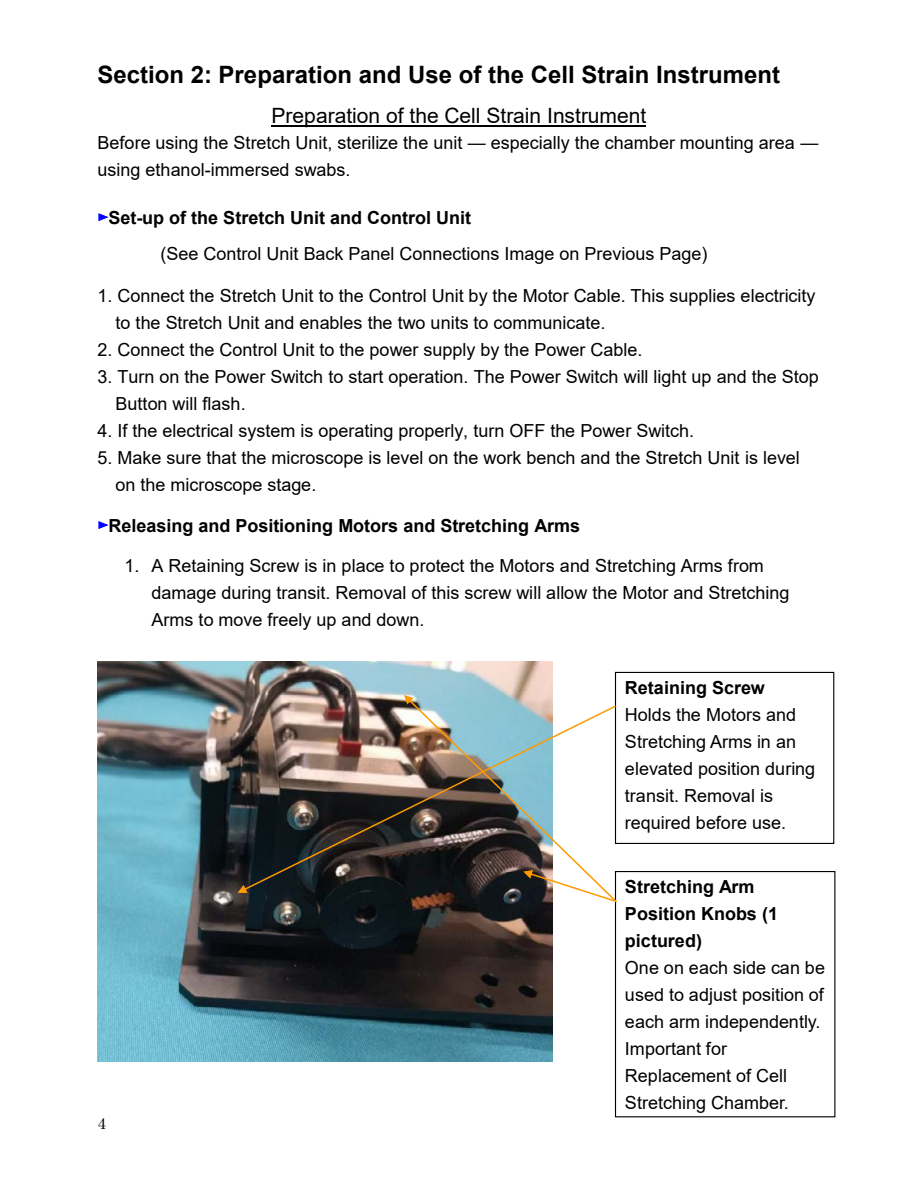
<style>
.page{position:relative;width:918px;height:1188px;background:#fff}
.page>*{position:absolute;margin:0;border:0;box-sizing:border-box;transform-origin:0 0}
.t1{font:700 24px "Arial";color:#000}
.t2{font:21px "Arial";color:#000}
.t3{font:18px/27px "Arial";color:#000}
.t4{font:700 18px "Arial";color:#000}
.t5{font:15.9px "Century";color:#000}
.s1{font-family:"Arial Unicode MS";color:#00f}
.s2{font-weight:700}
.s3{font-family:"Arial Unicode MS";font-weight:400;color:#00f}
</style>
<div class="page">
<hr style="left:272px;top:125px;width:374px;height:1px;background:#000">
<svg style="left:98px;top:213px;width:11px;height:8px"></svg>
<svg style="left:98px;top:521px;width:11px;height:8px"></svg>
<img style="left:98px;top:662px;width:454px;height:399px">
<div style="left:615px;top:672px;width:219px;height:172px;border:1px solid #000"></div>
<img style="left:238px;top:706px;width:166px;height:187px">
<div style="left:615px;top:871px;width:220px;height:246px;border:1px solid #000"></div>
<img style="left:404px;top:695px;width:213px;height:207px">
<p class="t1" style="left:97px;top:58px;width:684px">Section 2: Preparation and Use of the Cell Strain Instrument</p>
<p class="t2" style="left:272px;top:101px;width:376px">Preparation of the Cell Strain Instrument</p>
<p class="t3" style="left:97px;top:129px;width:722px">Before using the Stretch Unit, sterilize the unit — especially the chamber mounting area — using ethanol-immersed swabs.</p>
<p class="t3" style="left:161px;top:200px;width:549px;line-height:36px;text-indent:-63px"><span class="s1">►</span><span class="s2">Set-up of the Stretch Unit and Control Unit<br></span>(See Control Unit Back Panel Connections Image on Previous Page)</p>
<p class="t3" style="left:116px;top:282px;width:702px;text-indent:-18px">1. Connect the Stretch Unit to the Control Unit by the Motor Cable. This supplies electricity to the Stretch Unit and enables the two units to communicate.</p>
<p class="t3" style="left:97px;top:336px;width:547px">2. Connect the Control Unit to the power supply by the Power Cable.</p>
<p class="t3" style="left:116px;top:363px;width:705px;text-indent:-18px">3. Turn on the Power Switch to start operation. The Power Switch will light up and the Stop<br>Button will flash.</p>
<p class="t3" style="left:97px;top:417px;width:598px">4. If the electrical system is operating properly, turn OFF the Power Switch.</p>
<p class="t3" style="left:116px;top:444px;width:686px;text-indent:-18px">5. Make sure that the microscope is level on the work bench and the Stretch Unit is level on the microscope stage.</p>
<p class="t4" style="left:97px;top:513px;width:484px"><span class="s3">►</span>Releasing and Positioning Motors and Stretching Arms</p>
<p class="t3" style="left:152px;top:552px;width:640px;text-indent:-27px">1. A Retaining Screw is in place to protect the Motors and Stretching Arms from damage during transit. Removal of this screw will allow the Motor and Stretching<br>Arms to move freely up and down.</p>
<p class="t3" style="left:625px;top:674px;width:192px"><span class="s2">Retaining Screw<br></span>Holds the Motors and<br>Stretching Arms in an elevated position during transit. Removal is required before use.</p>
<p class="t5" style="left:97px;top:1110px;width:10px">4</p>
<p class="t3" style="left:625px;top:874px;width:202px"><span class="s2">Stretching Arm<br>Position Knobs (1 pictured)<br></span>One on each side can be used to adjust position of each arm independently.<br>Important for<br>Replacement of Cell<br>Stretching Chamber.</p>
</div>
